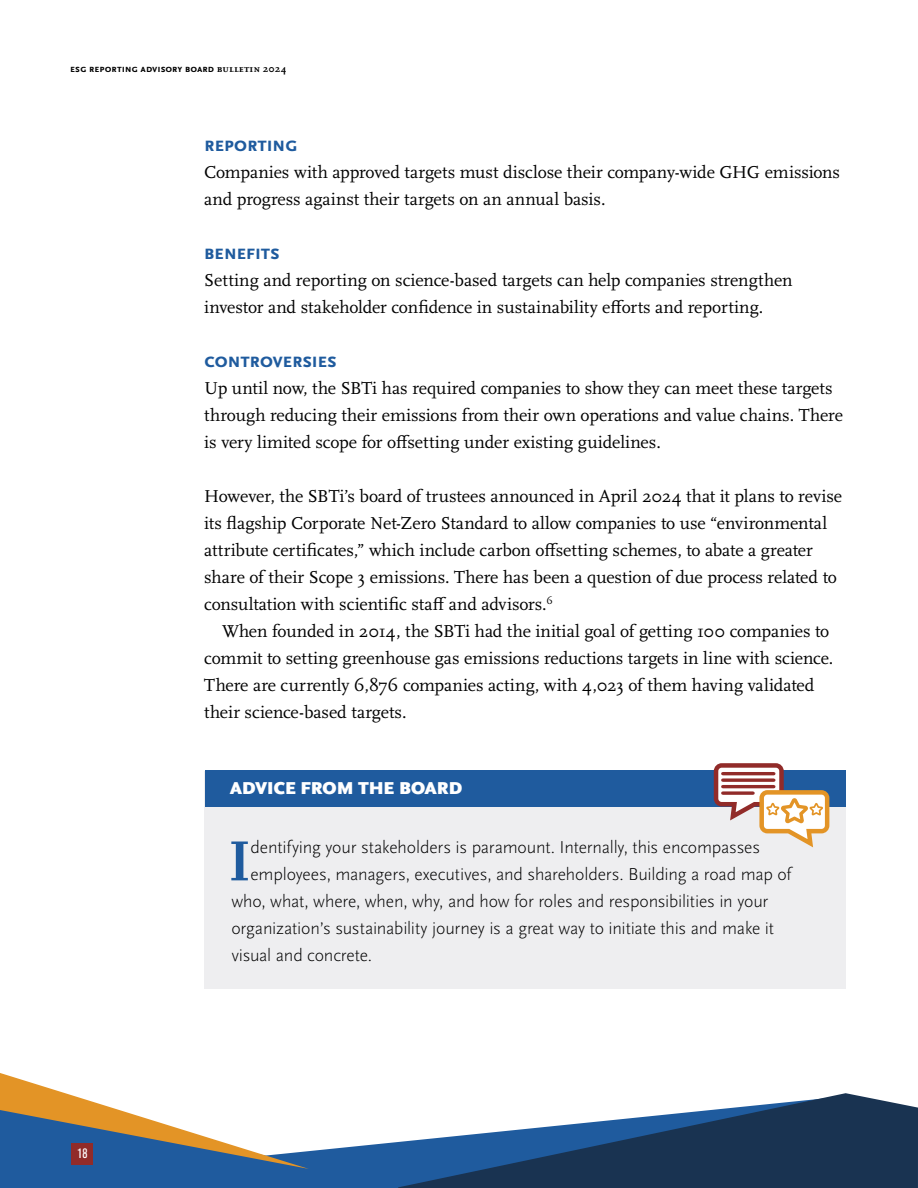
<style>
.page{position:relative;width:918px;height:1188px;background:#fff}
.page>*{position:absolute;margin:0;border:0;box-sizing:border-box;transform-origin:0 0}
.t1{font:700 58.95px "Scala OT";color:#1f5b9e}
.t2{font:700 21px "Scala Sans OT";letter-spacing:-.03em;color:#1f5b9e}
.t3{font:18px/27px "Scala OT";letter-spacing:-.005em;color:#000}
.t4{font:300 18px "Scala Sans OT";letter-spacing:-.01em;color:#000}
.t5{font:900 18px "Scala Sans OT";letter-spacing:-.005em;color:#fff}
.t6{font:condensed 13.5px "Akzidenz Grotesk BE";color:#fff}
.t7{font:700 10.5px "Scala Sans OT";letter-spacing:-.005em;color:#000}
.s1{font-family:"Scala OT"}
</style>
<div class="page">
<div style="left:0;top:1142px;width:398px;height:46px;background:#1f5b9e"></div>
<svg style="left:398px;top:1093px;width:520px;height:95px;fill:#193351"></svg>
<svg style="left:0;top:1073px;width:309px;height:96px"></svg>
<div style="left:204px;top:772px;width:642px;height:217px;background:#eeeef0"></div>
<div style="left:205px;top:771px;width:641px;height:36px;background:#1f5b9e"></div>
<svg style="left:714px;top:763px;width:115px;height:84px"></svg>
<p class="t7" style="left:70px;top:62px;width:218px">esg reporting advisory board <span class="s1">bulletin 2024</span></p>
<p class="t2" style="left:204px;top:132px;width:95px">Reporting</p>
<p class="t3" style="left:204px;top:159px;width:637px">Companies with approved targets must disclose their company-wide GHG emissions and progress against their targets on an annual basis.</p>
<p class="t2" style="left:204px;top:240px;width:77px">Benefits</p>
<p class="t3" style="left:204px;top:267px;width:590px">Setting and reporting on science-based targets can help companies strengthen investor and stakeholder confidence in sustainability efforts and reporting.</p>
<p class="t2" style="left:204px;top:348px;width:134px">Controversies</p>
<p class="t3" style="left:204px;top:375px;width:640px">Up until now, the SBTi has required companies to show they can meet these targets through reducing their emissions from their own operations and value chains. There is very limited scope for offsetting under existing guidelines.</p>
<p class="t3" style="left:204px;top:483px;width:639px">However, the SBTi’s board of trustees announced in April 2024 that it plans to revise its flagship Corporate Net-Zero Standard to allow companies to use “environmental attribute certificates,” which include carbon offsetting schemes, to abate a greater share of their Scope 3 emissions. There has been a question of due process related to consultation with scientific staff and advisors.<sup>6</sup></p>
<p class="t3" style="left:204px;top:618px;width:630px;text-indent:18px">When founded in 2014, the SBTi had the initial goal of getting 100 companies to commit to setting greenhouse gas emissions reductions targets in line with science.<br>There are currently 6,876 companies acting, with 4,023 of them having validated their science-based targets.</p>
<p class="t5" style="left:230px;top:778px;width:234px">ADVICE FROM THE BOARD</p>
<p class="t6" style="left:77px;top:1146px;width:12px">18</p>
<h1 class="t1" style="left:229px;top:828px;width:23px">I</h1>
<p class="t4" style="left:251px;top:838px;width:511px">dentifying your stakeholders is paramount. Internally, this encompasses</p>
<p class="t4" style="left:251px;top:865px;width:542px">employees, managers, executives, and shareholders. Building a road map of</p>
<p class="t4" style="left:231px;top:892px;width:539px">who, what, where, when, why, and how for roles and responsibilities in your</p>
<p class="t4" style="left:231px;top:919px;width:544px">organization’s sustainability journey is a great way to initiate this and make it</p>
<p class="t4" style="left:231px;top:946px;width:142px">visual and concrete.</p>
</div>
